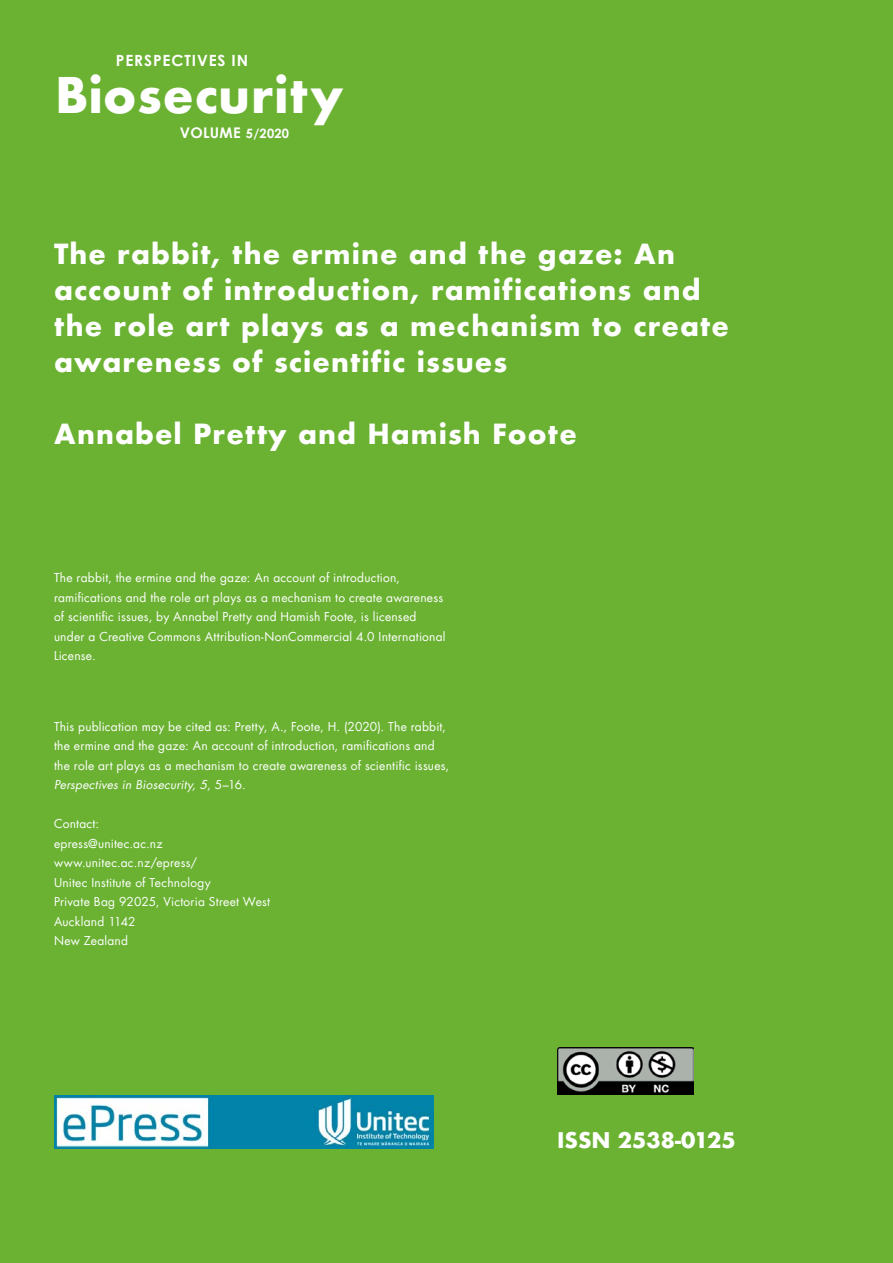
<style>
.page{position:relative;width:893px;height:1263px;background:#6bb233}
.page>*{position:absolute;margin:0;border:0;box-sizing:border-box;transform-origin:0 0}
.t1{font:700 47.85px "Futura";letter-spacing:.02em;color:#fff}
.biosecurity_imprint{font:700 27px/36px "Futura";letter-spacing:.04em;color:#fff}
.t2{font:700 21px "Futura";color:#fff}
.t3{font:700 15.45px "Century Gothic";letter-spacing:.055em;color:#fff}
.t4{font:700 14.7px "Century Gothic";letter-spacing:.02em;color:#fff}
.biosecurity_imprint-2{font:12px/19.5px "Futura";letter-spacing:.02em;color:#fff}
.s1{font-size:12.9px}
.s2{font-style:italic}
</style>
<div class="page">
<img style="left:557px;top:1047px;width:136px;height:48px">
<img style="left:54px;top:1096px;width:380px;height:52px">
<p class="t3" style="left:116px;top:50px;width:134px">PERSPECTIVES IN</p>
<p class="t1" style="left:55px;top:61px;width:290px">Biosecurity</p>
<p class="t4" style="left:180px;top:123px;width:111px">VOLUME <span class="s1">5/2020</span></p>
<p class="biosecurity_imprint" style="left:54px;top:236px;width:676px">The rabbit, the ermine and the gaze: An account of introduction, ramifications and the role art plays as a mechanism to create awareness of scientific issues</p>
<p class="biosecurity_imprint" style="left:54px;top:416px;width:524px">Annabel Pretty and Hamish Foote</p>
<p class="biosecurity_imprint-2" style="left:54px;top:569px;width:393px">The rabbit, the ermine and the gaze: An account of introduction, ramifications and the role art plays as a mechanism to create awareness of scientific issues, by Annabel Pretty and Hamish Foote, is licensed under a Creative Commons Attribution-NonCommercial 4.0 International License.</p>
<p class="biosecurity_imprint-2" style="left:54px;top:717px;width:397px">This publication may be cited as: Pretty, A., Foote, H. (2020). The rabbit, the ermine and the gaze: An account of introduction, ramifications and the role art plays as a mechanism to create awareness of scientific issues, <span class="s2">Perspectives in Biosecurity, 5</span>, 5–16.</p>
<p class="biosecurity_imprint-2" style="left:54px;top:815px;width:47px">Contact:</p>
<p class="biosecurity_imprint-2" style="left:54px;top:834px;width:110px">epress@unitec.ac.nz</p>
<p class="biosecurity_imprint-2" style="left:54px;top:854px;width:145px">www.unitec.ac.nz/epress/</p>
<p class="biosecurity_imprint-2" style="left:54px;top:873px;width:158px">Unitec Institute of Technology</p>
<p class="biosecurity_imprint-2" style="left:54px;top:893px;width:218px">Private Bag 92025, Victoria Street West</p>
<p class="biosecurity_imprint-2" style="left:54px;top:912px;width:83px">Auckland 1142</p>
<p class="biosecurity_imprint-2" style="left:54px;top:932px;width:76px">New Zealand</p>
<p class="t2" style="left:557px;top:1125px;width:180px">ISSN 2538-0125</p>
</div>
